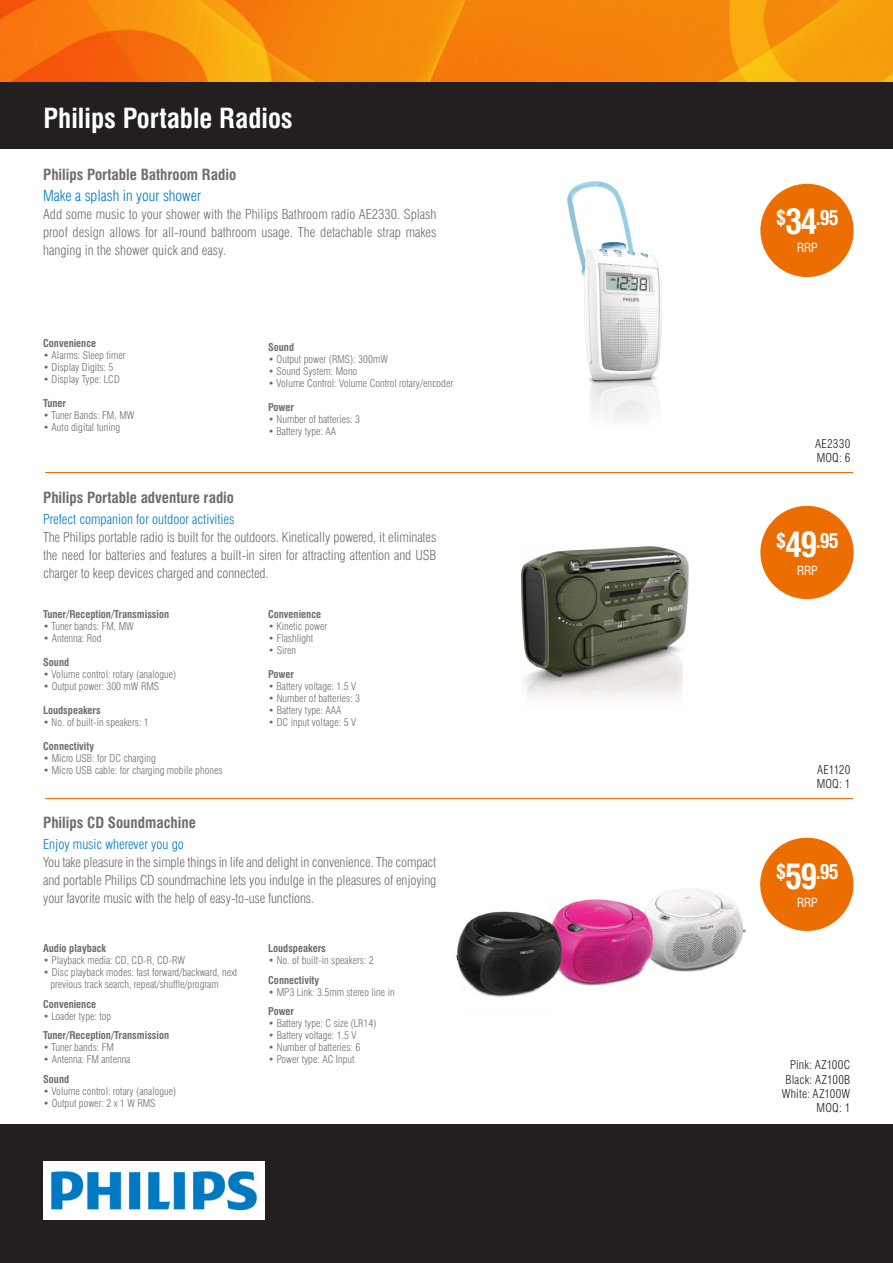
<style>
.page{position:relative;width:893px;height:1263px;background:#fff}
.page>*{position:absolute;margin:0;border:0;box-sizing:border-box;transform-origin:0 0}
.t1{font:700 condensed 27px "Swiss 721 BT";color:#fff}
.t2{font:700 condensed 19.95px "Swiss 721 BT";color:#fff}
.t3{font:700 condensed 15px "Swiss 721 BT";color:#6c6d70}
.t4{font:300 condensed 15px "Swiss 721 BT";color:#0079c2}
.t5{font:300 condensed 13.5px/18px "Swiss 721 BT";letter-spacing:-.01em;color:#6c6d70;text-align:justify}
.t6{font:300 condensed 13.5px "Swiss 721 BT";color:#0079c2}
.t7{font:condensed 12.3px "Swiss 721 BT";letter-spacing:-.02em;color:#fff}
.t8{font:300 condensed 12px/14.4px "Swiss 721 BT";letter-spacing:.02em;color:#231f20}
.t9{font:300 condensed 10.5px/12px "Swiss 721 BT";color:#6c6d70}
.t10{font:700 condensed 10.5px "Swiss 721 BT";color:#6c6d70}
.s1{font-size:34.2px}
</style>
<div class="page">
<img style="left:0;top:0;width:893px;height:82px">
<div style="left:0;top:82px;width:893px;height:67px;background:#231f20"></div>
<hr style="left:45px;top:472px;width:808px;height:1px;background:#ed6e00">
<hr style="left:45px;top:798px;width:808px;height:1px;background:#ed6e00">
<div style="left:760px;top:506px;width:94px;height:93px;background:#ed6e00;border-radius:50%"></div>
<div style="left:760px;top:838px;width:93px;height:93px;background:#ed6e00;border-radius:50%"></div>
<div style="left:760px;top:184px;width:94px;height:93px;background:#ed6e00;border-radius:50%"></div>
<div style="left:0;top:1124px;width:893px;height:139px;background:#231f20"></div>
<img style="left:43px;top:1162px;width:221px;height:57px">
<img style="left:521px;top:546px;width:168px;height:152px">
<img style="left:567px;top:181px;width:95px;height:240px">
<img style="left:456px;top:888px;width:291px;height:109px">
<h1 class="t1" style="left:44px;top:102px;width:251px">Philips Portable Radios</h1>
<h3 class="t3" style="left:43px;top:166px;width:195px">Philips Portable Bathroom Radio</h3>
<h3 class="t4" style="left:43px;top:187px;width:159px">Make a splash in your shower</h3>
<p class="t5" style="left:43px;top:205px;width:395px">Add some music to your shower with the Philips Bathroom radio AE2330. Splash proof design allows for all-round bathroom usage. The detachable strap makes hanging in the shower quick and easy.</p>
<p class="t10" style="left:43px;top:337px;width:55px">Convenience</p>
<p class="t9" style="left:43px;top:349px;width:84px">• Alarms: Sleep timer</p>
<p class="t9" style="left:43px;top:361px;width:72px">• Display Digits: 5</p>
<p class="t9" style="left:43px;top:373px;width:78px">• Display Type: LCD</p>
<p class="t10" style="left:43px;top:397px;width:25px">Tuner</p>
<p class="t9" style="left:43px;top:409px;width:93px">• Tuner Bands: FM, MW</p>
<p class="t9" style="left:43px;top:421px;width:79px">• Auto digital tuning</p>
<p class="t10" style="left:268px;top:341px;width:28px">Sound</p>
<p class="t9" style="left:268px;top:353px;width:121px">• Output power (RMS): 300mW</p>
<p class="t9" style="left:268px;top:365px;width:91px">• Sound System: Mono</p>
<p class="t9" style="left:268px;top:377px;width:187px">• Volume Control: Volume Control rotary/encoder</p>
<p class="t10" style="left:268px;top:401px;width:27px">Power</p>
<p class="t9" style="left:268px;top:413px;width:93px">• Number of batteries: 3</p>
<p class="t9" style="left:268px;top:425px;width:69px">• Battery type: AA</p>
<h3 class="t3" style="left:43px;top:489px;width:192px">Philips Portable adventure radio</h3>
<p class="t6" style="left:43px;top:511px;width:193px">Prefect companion for outdoor activities</p>
<p class="t5" style="left:43px;top:528px;width:395px">The Philips portable radio is built for the outdoors. Kinetically powered, it eliminates the need for batteries and features a built-in siren for attracting attention and USB charger to keep devices charged and connected.</p>
<p class="t10" style="left:43px;top:608px;width:128px">Tuner/Reception/Transmission</p>
<p class="t9" style="left:43px;top:620px;width:92px">• Tuner bands: FM, MW</p>
<p class="t9" style="left:43px;top:632px;width:60px">• Antenna: Rod</p>
<p class="t10" style="left:43px;top:656px;width:28px">Sound</p>
<p class="t9" style="left:43px;top:668px;width:135px">• Volume control: rotary (analogue)</p>
<p class="t9" style="left:43px;top:680px;width:118px">• Output power: 300 mW RMS</p>
<p class="t10" style="left:43px;top:704px;width:59px">Loudspeakers</p>
<p class="t9" style="left:43px;top:716px;width:107px">• No. of built-in speakers: 1</p>
<p class="t10" style="left:43px;top:740px;width:52px">Connectivity</p>
<p class="t9" style="left:43px;top:752px;width:114px">• Micro USB: for DC charging</p>
<p class="t9" style="left:43px;top:764px;width:181px">• Micro USB cable: for charging mobile phones</p>
<p class="t10" style="left:268px;top:608px;width:55px">Convenience</p>
<p class="t9" style="left:268px;top:620px;width:61px">• Kinetic power</p>
<p class="t9" style="left:268px;top:632px;width:47px">• Flashlight</p>
<p class="t9" style="left:268px;top:645px;width:29px">• Siren</p>
<p class="t10" style="left:268px;top:668px;width:27px">Power</p>
<p class="t9" style="left:268px;top:681px;width:90px">• Battery voltage: 1.5 V</p>
<p class="t9" style="left:268px;top:693px;width:94px">• Number of batteries: 3</p>
<p class="t9" style="left:268px;top:705px;width:75px">• Battery type: AAA</p>
<p class="t9" style="left:268px;top:717px;width:89px">• DC input voltage: 5 V</p>
<h3 class="t3" style="left:43px;top:814px;width:154px">Philips CD Soundmachine</h3>
<p class="t6" style="left:43px;top:836px;width:142px">Enjoy music wherever you go</p>
<p class="t5" style="left:43px;top:853px;width:395px">You take pleasure in the simple things in life and delight in convenience. The compact and portable Philips CD soundmachine lets you indulge in the pleasures of enjoying your favorite music with the help of easy-to-use functions.</p>
<p class="t10" style="left:43px;top:942px;width:65px">Audio playback</p>
<p class="t9" style="left:43px;top:954px;width:144px">• Playback media: CD, CD-R, CD-RW</p>
<p class="t9" style="left:51px;top:966px;width:188px;text-indent:-7px">• Disc playback modes: fast forward/backward, next previous track search, repeat/shuffle/program</p>
<p class="t10" style="left:43px;top:997px;width:55px">Convenience</p>
<p class="t9" style="left:43px;top:1010px;width:70px">• Loader type: top</p>
<p class="t10" style="left:43px;top:1029px;width:128px">Tuner/Reception/Transmission</p>
<p class="t9" style="left:43px;top:1041px;width:72px">• Tuner bands: FM</p>
<p class="t9" style="left:43px;top:1053px;width:89px">• Antenna: FM antenna</p>
<p class="t10" style="left:43px;top:1072px;width:28px">Sound</p>
<p class="t9" style="left:43px;top:1085px;width:135px">• Volume control: rotary (analogue)</p>
<p class="t9" style="left:43px;top:1097px;width:114px">• Output power: 2 x 1 W RMS</p>
<p class="t10" style="left:268px;top:942px;width:59px">Loudspeakers</p>
<p class="t9" style="left:268px;top:954px;width:107px">• No. of built-in speakers: 2</p>
<p class="t10" style="left:268px;top:973px;width:52px">Connectivity</p>
<p class="t9" style="left:268px;top:986px;width:128px">• MP3 Link: 3.5mm stereo line in</p>
<p class="t10" style="left:268px;top:1005px;width:27px">Power</p>
<p class="t9" style="left:268px;top:1017px;width:110px">• Battery type: C size (LR14)</p>
<p class="t9" style="left:268px;top:1029px;width:90px">• Battery voltage: 1.5 V</p>
<p class="t9" style="left:268px;top:1041px;width:94px">• Number of batteries: 6</p>
<p class="t9" style="left:268px;top:1053px;width:88px">• Power type: AC Input</p>
<h2 class="t2" style="left:776px;top:205px;width:64px">$<span class="s1">34</span>.95</h2>
<p class="t7" style="left:797px;top:240px;width:22px">RRP</p>
<p class="t8" style="left:815px;top:436px;width:37px">AE2330<br>MOQ: 6</p>
<h2 class="t2" style="left:776px;top:528px;width:64px">$<span class="s1">49</span>.95</h2>
<p class="t7" style="left:797px;top:563px;width:22px">RRP</p>
<p class="t8" style="left:817px;top:762px;width:35px">AE1120<br>MOQ: 1</p>
<h2 class="t2" style="left:776px;top:860px;width:64px">$<span class="s1">59</span>.95</h2>
<p class="t7" style="left:797px;top:895px;width:22px">RRP</p>
<p class="t8" style="left:782px;top:1057px;width:70px;text-align:right">Pink: AZ100C<br>Black: AZ100B<br>White: AZ100W<br>MOQ: 1</p>
</div>
